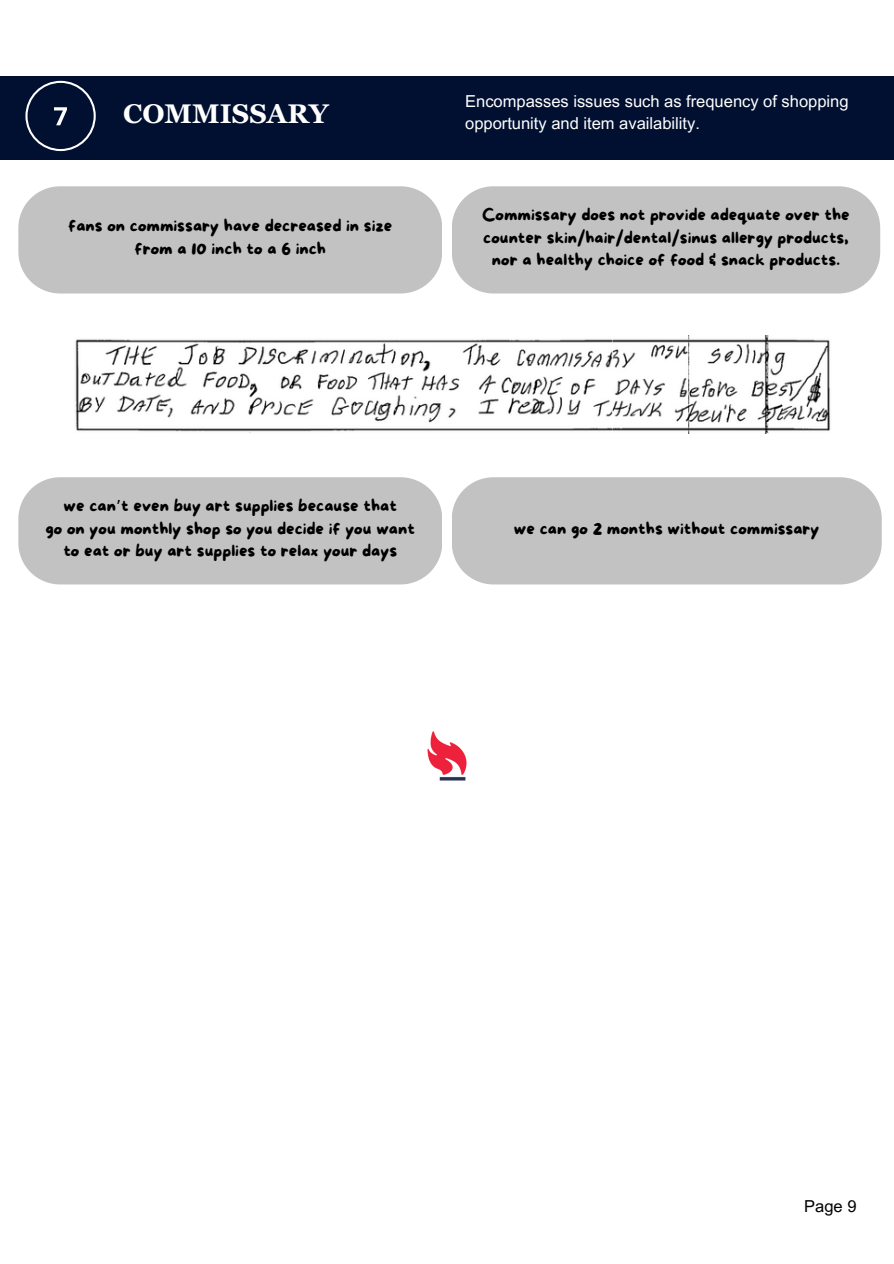
<style>
.page{position:relative;width:894px;height:1264px;background:#fff}
.page>*{position:absolute;margin:0;border:0;box-sizing:border-box;transform-origin:0 0}
.t1{font:700 27px "Georgia Pro";color:#fff}
.t2{font:16.5px/22.5px "More Sugar";color:#000;text-align:center}
.t3{font:16.5px/22.5px "Arial MT Pro";color:#fff}
.t4{font:16.5px "Arial MT Pro";color:#000}
.s1{font-family:"Noto Sans Gurmukhi"}
</style>
<div class="page">
<div style="left:18px;top:186px;width:424px;height:107px;background:#c2c2c2"></div>
<div style="left:0;top:76px;width:893px;height:84px;background:#010f30"></div>
<div style="left:452px;top:186px;width:428px;height:107px;background:#c2c2c2"></div>
<div style="left:452px;top:477px;width:429px;height:107px;background:#c2c2c2"></div>
<div style="left:18px;top:477px;width:424px;height:107px;background:#c2c2c2"></div>
<svg style="left:25px;top:81px;width:71px;height:70px;background:#1c2946"></svg>
<img style="left:427px;top:731px;width:40px;height:50px">
<img style="left:75px;top:336px;width:756px;height:98px">
<h1 class="t1" style="left:123px;top:99px;width:207px">COMMISSARY</h1>
<p class="t3" style="left:465px;top:92px;width:385px">Encompasses issues such as frequency of shopping opportunity and item availability.</p>
<p class="t2" style="left:68px;top:216px;width:325px">fans on commissary have decreased in size from a 10 inch to a 6 inch</p>
<p class="t2" style="left:482px;top:205px;width:369px">Commissary does not provide adequate over the counter skin/hair/dental/sinus allergy products, nor a healthy choice of food &amp; snack products.</p>
<p class="t2" style="left:46px;top:495px;width:371px">we can<span class="s1">’</span>t even buy art supplies because that<br>go on you monthly shop so you decide if you want to eat or buy art supplies to relax your days</p>
<p class="t2" style="left:514px;top:518px;width:307px">we can go 2 months without commissary</p>
<p class="t4" style="left:804px;top:1199px;width:54px">Page 9</p>
</div>
